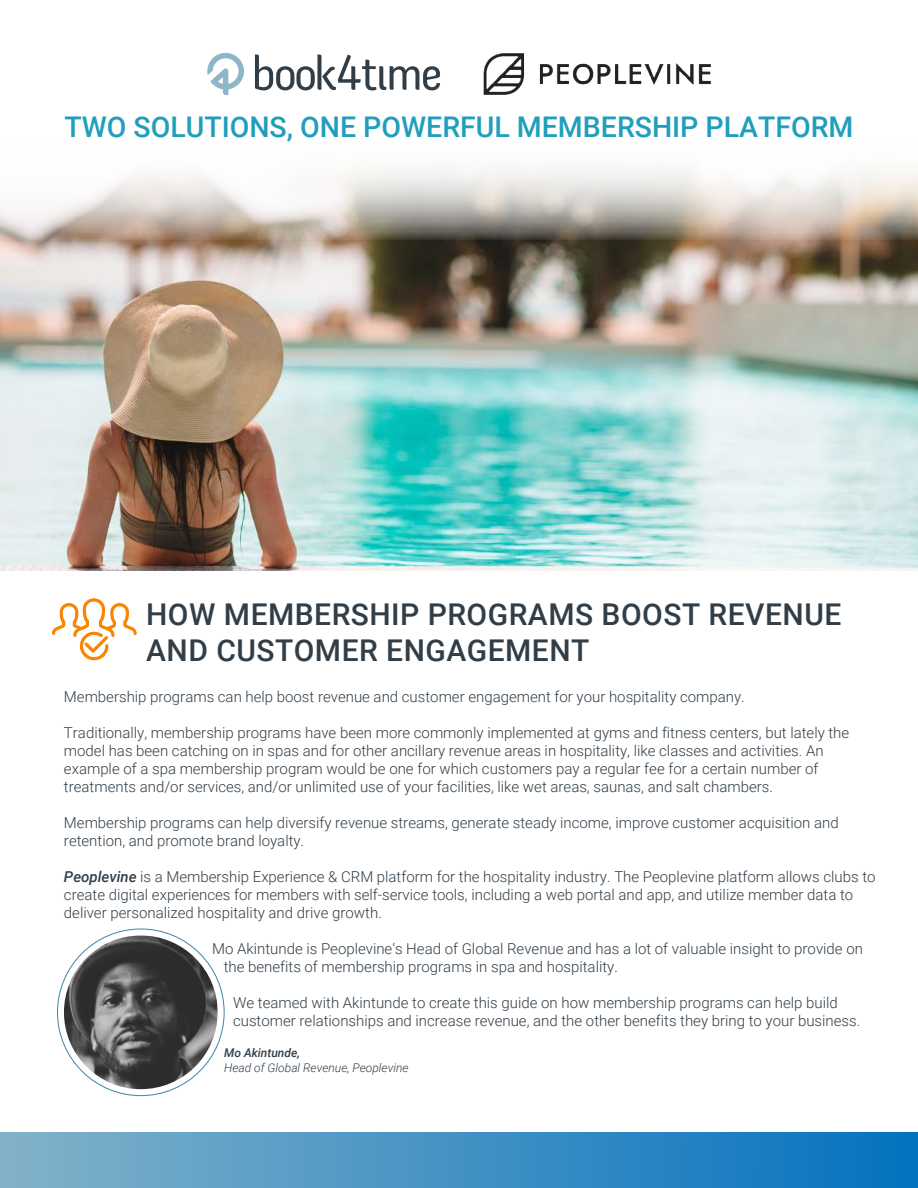
<style>
.page{position:relative;width:918px;height:1188px;background:#fff}
.page>*{position:absolute;margin:0;border:0;box-sizing:border-box;transform-origin:0 0}
.t1{font:500 30px/36px "Roboto";letter-spacing:.015em;color:#313e48}
.t2{font:500 28.5px "Roboto";color:#219ebc}
.t3{font:300 15px/18px "Roboto";color:#313e48}
.t4{font:italic 300 12px "Roboto";color:#313e48}
.t5{font:italic 500 12px "Roboto";color:#313e48}
.s1{font-weight:500;font-style:italic}
</style>
<div class="page">
<div style="left:0;top:1132px;width:918px;height:56px;background:linear-gradient(to right,#83b2c8,#0472c0)"></div>
<img style="left:0;top:240px;width:918px;height:331px">
<svg style="left:0;top:52px;width:918px;height:188px"></svg>
<svg style="left:52px;top:598px;width:85px;height:62px"></svg>
<svg style="left:255px;top:55px;width:185px;height:36px"></svg>
<svg style="left:207px;top:53px;width:37px;height:42px"></svg>
<img style="left:483px;top:54px;width:228px;height:40px">
<img style="left:64px;top:935px;width:154px;height:154px;border-radius:77px">
<h2 class="t2" style="left:64px;top:107px;width:791px">TWO SOLUTIONS, ONE POWERFUL MEMBERSHIP PLATFORM</h2>
<h1 class="t1" style="left:146px;top:595px;width:697px">HOW MEMBERSHIP PROGRAMS BOOST REVENUE<br>AND CUSTOMER ENGAGEMENT</h1>
<p class="t3" style="left:64px;top:687px;width:682px">Membership programs can help boost revenue and customer engagement for your hospitality company.</p>
<p class="t3" style="left:64px;top:723px;width:787px">Traditionally, membership programs have been more commonly implemented at gyms and fitness centers, but lately the model has been catching on in spas and for other ancillary revenue areas in hospitality, like classes and activities. An example of a spa membership program would be one for which customers pay a regular fee for a certain number of treatments and/or services, and/or unlimited use of your facilities, like wet areas, saunas, and salt chambers.</p>
<p class="t3" style="left:64px;top:813px;width:776px">Membership programs can help diversify revenue streams, generate steady income, improve customer acquisition and retention, and promote brand loyalty.</p>
<p class="t3" style="left:64px;top:867px;width:813px"><span class="s1">Peoplevine</span> is a Membership Experience &amp; CRM platform for the hospitality industry. The Peoplevine platform allows clubs to create digital experiences for members with self-service tools, including a web portal and app, and utilize member data to deliver personalized hospitality and drive growth.</p>
<p class="t3" style="left:224px;top:939px;width:641px;text-indent:-12px">Mo Akintunde is Peoplevine’s Head of Global Revenue and has a lot of valuable insight to provide on the benefits of membership programs in spa and hospitality.</p>
<p class="t3" style="left:233px;top:993px;width:629px">We teamed with Akintunde to create this guide on how membership programs can help build customer relationships and increase revenue, and the other benefits they bring to your business.</p>
<p class="t5" style="left:224px;top:1045px;width:77px">Mo Akintunde,</p>
<p class="t4" style="left:224px;top:1059px;width:186px">Head of Global Revenue, Peoplevine</p>
</div>
